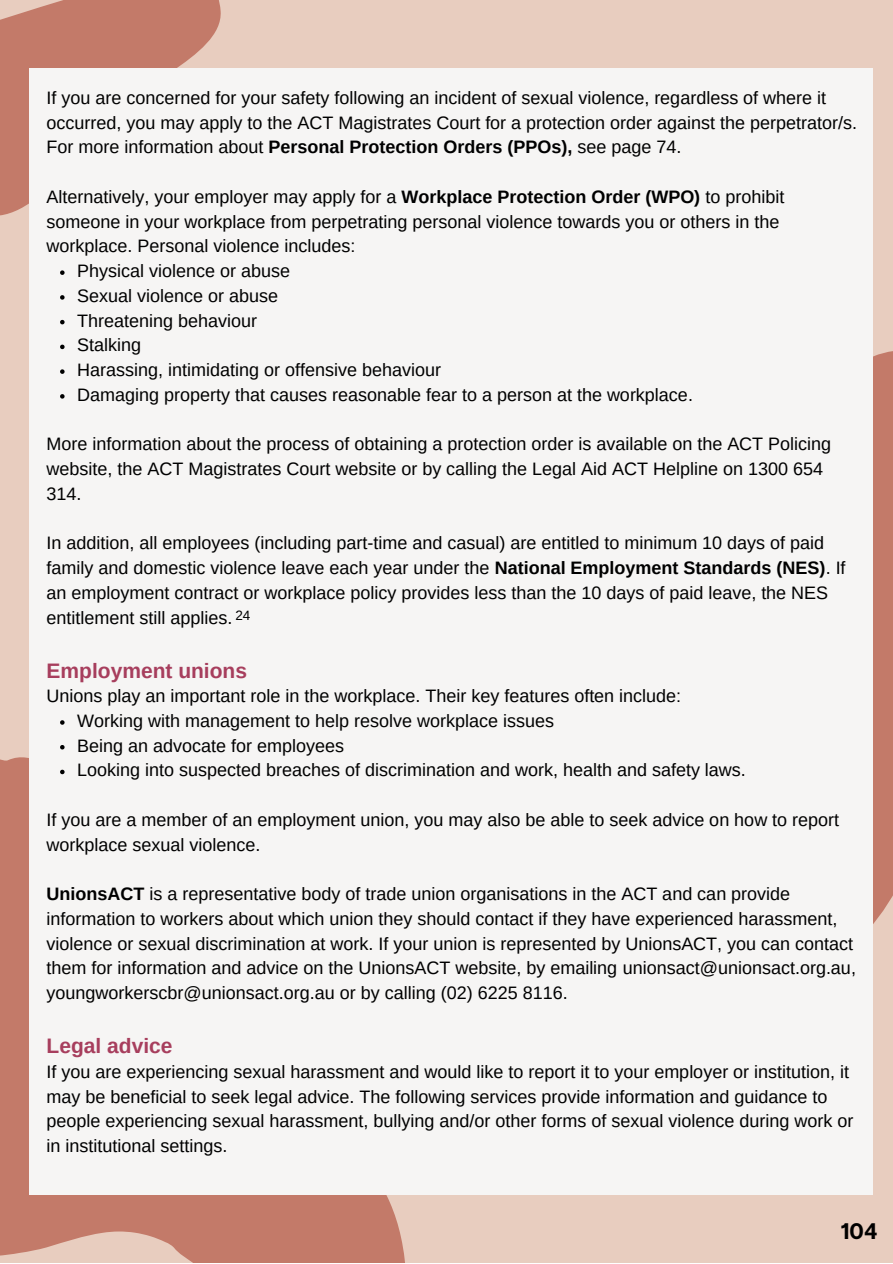
<style>
.page{position:relative;width:893px;height:1264px;background:#fff}
.page>*{position:absolute;margin:0;border:0;box-sizing:border-box;transform-origin:0 0}
.t1{font:700 22.5px "Articulat CF";color:#000}
.t2{font:700 21px "Arimo";color:#a73e5d}
.t3{font:18px/24.8px "Arimo";color:#000}
.t4{font:13.5px "Arimo";color:#000}
.s1{font-weight:700}
</style>
<div class="page">
<div style="left:0;top:0;width:892px;height:1262px;background:#e8cdbf"></div>
<svg style="left:0;top:757px;width:570px;height:505px;fill:#c37a69"></svg>
<svg style="left:872px;top:212px;width:20px;height:822px;fill:#c37a69"></svg>
<svg style="left:0;top:0;width:221px;height:216px;background:#c68070"></svg>
<div style="left:29px;top:68px;width:843px;height:1126px;background:#f6f5f4"></div>
<svg style="left:60px;top:270px;width:5px;height:5px"></svg>
<svg style="left:60px;top:295px;width:5px;height:5px"></svg>
<svg style="left:60px;top:320px;width:5px;height:4px"></svg>
<svg style="left:60px;top:344px;width:5px;height:5px"></svg>
<svg style="left:60px;top:369px;width:5px;height:5px"></svg>
<svg style="left:60px;top:394px;width:5px;height:4px"></svg>
<svg style="left:60px;top:720px;width:5px;height:4px"></svg>
<svg style="left:60px;top:745px;width:5px;height:4px"></svg>
<svg style="left:60px;top:769px;width:5px;height:5px"></svg>
<p class="t3" style="left:47px;top:85px;width:812px">If you are concerned for your safety following an incident of sexual violence, regardless of where it occurred, you may apply to the ACT Magistrates Court for a protection order against the perpetrator/s.<br>For more information about <span class="s1">Personal Protection Orders (PPOs),</span> see page 74.</p>
<p class="t3" style="left:47px;top:184px;width:739px">Alternatively, your employer may apply for a <span class="s1">Workplace Protection Order (WPO)</span> to prohibit someone in your workplace from perpetrating personal violence towards you or others in the workplace. Personal violence includes:</p>
<p class="t3" style="left:77px;top:258px;width:214px">Physical violence or abuse</p>
<p class="t3" style="left:77px;top:283px;width:202px">Sexual violence or abuse</p>
<p class="t3" style="left:77px;top:308px;width:181px">Threatening behaviour</p>
<p class="t3" style="left:77px;top:333px;width:65px">Stalking</p>
<p class="t3" style="left:77px;top:357px;width:365px">Harassing, intimidating or offensive behaviour</p>
<p class="t3" style="left:77px;top:382px;width:617px">Damaging property that causes reasonable fear to a person at the workplace.</p>
<p class="t3" style="left:47px;top:432px;width:786px">More information about the process of obtaining a protection order is available on the ACT Policing website, the ACT Magistrates Court website or by calling the Legal Aid ACT Helpline on 1300 654<br>314.</p>
<p class="t3" style="left:47px;top:530px;width:800px">In addition, all employees (including part-time and casual) are entitled to minimum 10 days of paid family and domestic violence leave each year under the <span class="s1">National Employment Standards (NES)</span>. If an employment contract or workplace policy provides less than the 10 days of paid leave, the NES entitlement still applies.</p>
<p class="t2" style="left:47px;top:658px;width:202px">Employment unions</p>
<p class="t3" style="left:47px;top:683px;width:636px">Unions play an important role in the workplace. Their key features often include:</p>
<p class="t4" style="left:235px;top:608px;width:16px">24</p>
<p class="t3" style="left:77px;top:708px;width:478px">Working with management to help resolve workplace issues</p>
<p class="t3" style="left:77px;top:733px;width:268px">Being an advocate for employees</p>
<p class="t3" style="left:77px;top:757px;width:670px">Looking into suspected breaches of discrimination and work, health and safety laws.</p>
<p class="t3" style="left:47px;top:807px;width:794px">If you are a member of an employment union, you may also be able to seek advice on how to report workplace sexual violence.</p>
<p class="t3" style="left:47px;top:881px;width:811px"><span class="s1">UnionsACT</span> is a representative body of trade union organisations in the ACT and can provide information to workers about which union they should contact if they have experienced harassment, violence or sexual discrimination at work. If your union is represented by UnionsACT, you can contact them for information and advice on the UnionsACT website, by emailing unionsact@unionsact.org.au, youngworkerscbr@unionsact.org.au or by calling (02) 6225 8116.</p>
<p class="t2" style="left:47px;top:1034px;width:127px">Legal advice</p>
<p class="t3" style="left:47px;top:1059px;width:808px">If you are experiencing sexual harassment and would like to report it to your employer or institution, it may be beneficial to seek legal advice. The following services provide information and guidance to people experiencing sexual harassment, bullying and/or other forms of sexual violence during work or in institutional settings.</p>
<p class="t1" style="left:840px;top:1216px;width:38px">104</p>
</div>
